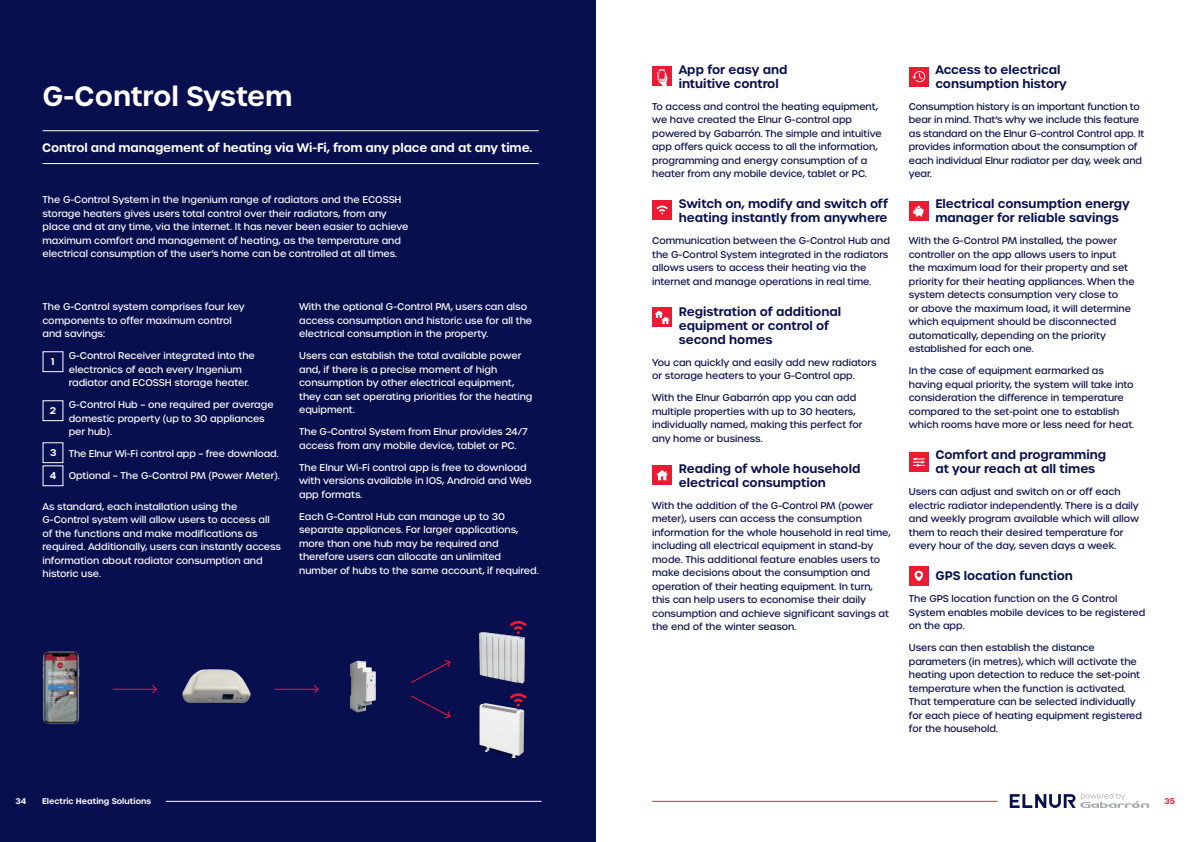
<style>
.page{position:relative;width:1191px;height:842px;background:#fff}
.page>*{position:absolute;margin:0;border:0;box-sizing:border-box;transform-origin:0 0}
.t1{font:600 27px "Urbane";letter-spacing:-.005em;color:#fff}
.t2{font:600 12px/14px "Urbane";color:#080f4e}
.t3{font:600 12px "Urbane";letter-spacing:-.01em;color:#fff}
.t4{font:500 9.5px/13.5px "Urbane";color:#080f4e}
.t5{font:500 9.5px/13.5px "Urbane";color:#fff}
.t6{font:600 9.5px "Urbane";color:#fff}
.t7{font:600 8px "Urbane";color:#fff}
.t8{font:600 8px "Urbane";color:#ed1a31}
</style>
<div class="page">
<svg style="left:1009px;top:793px;width:140px;height:15px"></svg>
<hr style="left:652px;top:801px;width:345px;height:1px;background:#ed1a31">
<div style="left:0;top:0;width:595px;height:842px;background:#080f4e"></div>
<hr style="left:43px;top:130px;width:496px;height:1px;background:#fff">
<hr style="left:43px;top:163px;width:496px;height:1px;background:#fff">
<div style="left:43px;top:351px;width:20px;height:21px;border:1px solid #fff"></div>
<img style="left:42px;top:651px;width:38px;height:73px">
<img style="left:182px;top:669px;width:69px;height:34px">
<img style="left:350px;top:660px;width:26px;height:52px">
<img style="left:479px;top:632px;width:46px;height:51px">
<img style="left:479px;top:703px;width:46px;height:54px">
<svg style="left:510px;top:621px;width:17px;height:13px"></svg>
<svg style="left:510px;top:693px;width:17px;height:13px"></svg>
<hr style="left:113px;top:689px;width:43px;height:1px;background:#ed1a31">
<svg style="left:151px;top:685px;width:7px;height:9px"></svg>
<hr style="left:274px;top:689px;width:44px;height:1px;background:#ed1a31">
<svg style="left:313px;top:685px;width:6px;height:9px"></svg>
<svg style="left:411px;top:660px;width:40px;height:23px"></svg>
<svg style="left:411px;top:695px;width:40px;height:24px"></svg>
<div style="left:652px;top:66px;width:20px;height:20px;background:#ed1a31"></div>
<svg style="left:657px;top:69px;width:10px;height:17px"></svg>
<div style="left:652px;top:200px;width:20px;height:20px;background:#ed1a31"></div>
<svg style="left:656px;top:206px;width:12px;height:8px"></svg>
<div style="left:652px;top:307px;width:20px;height:20px;background:#ed1a31"></div>
<svg style="left:655px;top:311px;width:14px;height:13px"></svg>
<div style="left:652px;top:465px;width:20px;height:20px;background:#ed1a31"></div>
<svg style="left:656px;top:470px;width:12px;height:10px"></svg>
<div style="left:909px;top:67px;width:19px;height:20px;background:#ed1a31"></div>
<svg style="left:912px;top:71px;width:13px;height:11px"></svg>
<div style="left:909px;top:201px;width:19px;height:20px;background:#ed1a31"></div>
<svg style="left:913px;top:206px;width:11px;height:11px"></svg>
<div style="left:909px;top:452px;width:19px;height:20px;background:#ed1a31"></div>
<svg style="left:913px;top:458px;width:11px;height:9px"></svg>
<div style="left:909px;top:566px;width:19px;height:20px;background:#ed1a31"></div>
<svg style="left:914px;top:571px;width:9px;height:10px"></svg>
<hr style="left:166px;top:801px;width:375px;height:1px;background:#fff">
<h1 class="t1" style="left:43px;top:77px;width:251px">G-Control System</h1>
<p class="t3" style="left:42px;top:139px;width:492px">Control and management of heating via Wi-Fi, from any place and at any time.</p>
<p class="t5" style="left:43px;top:193px;width:367px">The G-Control System in the Ingenium range of radiators and the ECOSSH storage heaters gives users total control over their radiators, from any place and at any time, via the internet. It has never been easier to achieve maximum comfort and management of heating, as the temperature and electrical consumption of the user’s home can be controlled at all times.</p>
<p class="t5" style="left:43px;top:300px;width:204px">The G-Control system comprises four key components to offer maximum control and savings:</p>
<p class="t6" style="left:51px;top:355px;width:5px">1</p>
<p class="t5" style="left:69px;top:349px;width:188px">G-Control Receiver integrated into the electronics of each every Ingenium radiator and ECOSSH storage heater.</p>
<p class="t6" style="left:50px;top:404px;width:8px">2</p>
<p class="t5" style="left:69px;top:398px;width:206px">G-Control Hub – one required per average domestic property (up to 30 appliances per hub).</p>
<p class="t6" style="left:50px;top:446px;width:8px">3</p>
<p class="t5" style="left:69px;top:447px;width:211px">The Elnur Wi-Fi control app – free download.</p>
<p class="t6" style="left:50px;top:469px;width:8px">4</p>
<p class="t5" style="left:69px;top:469px;width:213px">Optional – The G-Control PM (Power Meter).</p>
<p class="t5" style="left:43px;top:500px;width:240px">As standard, each installation using the G-Control system will allow users to access all of the functions and make modifications as required. Additionally, users can instantly access information about radiator consumption and historic use.</p>
<p class="t5" style="left:299px;top:300px;width:234px">With the optional G-Control PM, users can also access consumption and historic use for all the electrical consumption in the property.</p>
<p class="t5" style="left:299px;top:349px;width:235px">Users can establish the total available power and, if there is a precise moment of high consumption by other electrical equipment, they can set operating priorities for the heating equipment.</p>
<p class="t5" style="left:299px;top:425px;width:230px">The G-Control System from Elnur provides 24/7 access from any mobile device, tablet or PC.</p>
<p class="t5" style="left:299px;top:461px;width:234px">The Elnur Wi-Fi control app is free to download with versions available in IOS, Android and Web app formats.</p>
<p class="t5" style="left:299px;top:510px;width:241px">Each G-Control Hub can manage up to 30 separate appliances. For larger applications, more than one hub may be required and therefore users can allocate an unlimited number of hubs to the same account, if required.</p>
<p class="t7" style="left:15px;top:795px;width:12px">34</p>
<p class="t7" style="left:42px;top:795px;width:111px">Electric Heating Solutions</p>
<p class="t2" style="left:678px;top:63px;width:110px">App for easy and intuitive control</p>
<p class="t4" style="left:652px;top:100px;width:231px">To access and control the heating equipment, we have created the Elnur G-control app powered by Gabarrón. The simple and intuitive app offers quick access to all the information, programming and energy consumption of a heater from any mobile device, tablet or PC.</p>
<p class="t2" style="left:678px;top:197px;width:211px">Switch on, modify and switch off heating instantly from anywhere</p>
<p class="t4" style="left:652px;top:234px;width:239px">Communication between the G-Control Hub and the G-Control System integrated in the radiators allows users to access their heating via the internet and manage operations in real time.</p>
<p class="t2" style="left:678px;top:305px;width:164px">Registration of additional equipment or control of second homes</p>
<p class="t4" style="left:652px;top:356px;width:226px">You can quickly and easily add new radiators or storage heaters to your G-Control app.</p>
<p class="t4" style="left:652px;top:391px;width:212px">With the Elnur Gabarrón app you can add multiple properties with up to 30 heaters, individually named, making this perfect for any home or business.</p>
<p class="t2" style="left:678px;top:462px;width:183px">Reading of whole household electrical consumption</p>
<p class="t4" style="left:652px;top:499px;width:240px">With the addition of the G-Control PM (power meter), users can access the consumption information for the whole household in real time, including all electrical equipment in stand-by mode. This additional feature enables users to make decisions about the consumption and operation of their heating equipment. In turn, this can help users to economise their daily consumption and achieve significant savings at the end of the winter season.</p>
<p class="t2" style="left:935px;top:63px;width:133px">Access to electrical consumption history</p>
<p class="t4" style="left:909px;top:100px;width:237px">Consumption history is an important function to bear in mind. That’s why we include this feature as standard on the Elnur G-control Control app. It provides information about the consumption of each individual Elnur radiator per day, week and year.</p>
<p class="t2" style="left:935px;top:197px;width:196px">Electrical consumption energy manager for reliable savings</p>
<p class="t4" style="left:909px;top:234px;width:227px">With the G-Control PM installed, the power controller on the app allows users to input the maximum load for their property and set priority for their heating appliances. When the system detects consumption very close to<br>or above the maximum load, it will determine which equipment should be disconnected automatically, depending on the priority established for each one.</p>
<p class="t4" style="left:909px;top:364px;width:227px">In the case of equipment earmarked as having equal priority, the system will take into consideration the difference in temperature compared to the set-point one to establish which rooms have more or less need for heat.</p>
<p class="t2" style="left:935px;top:448px;width:172px">Comfort and programming at your reach at all times</p>
<p class="t4" style="left:909px;top:485px;width:232px">Users can adjust and switch on or off each electric radiator independently. There is a daily and weekly program available which will allow them to reach their desired temperature for every hour of the day, seven days a week.</p>
<p class="t2" style="left:935px;top:569px;width:139px">GPS location function</p>
<p class="t4" style="left:909px;top:592px;width:238px">The GPS location function on the G Control<br>System enables mobile devices to be registered on the app.</p>
<p class="t4" style="left:909px;top:641px;width:235px">Users can then establish the distance parameters (in metres), which will activate the heating upon detection to reduce the set-point temperature when the function is activated.<br>That temperature can be selected individually for each piece of heating equipment registered for the household.</p>
<p class="t8" style="left:1164px;top:795px;width:12px">35</p>
</div>
